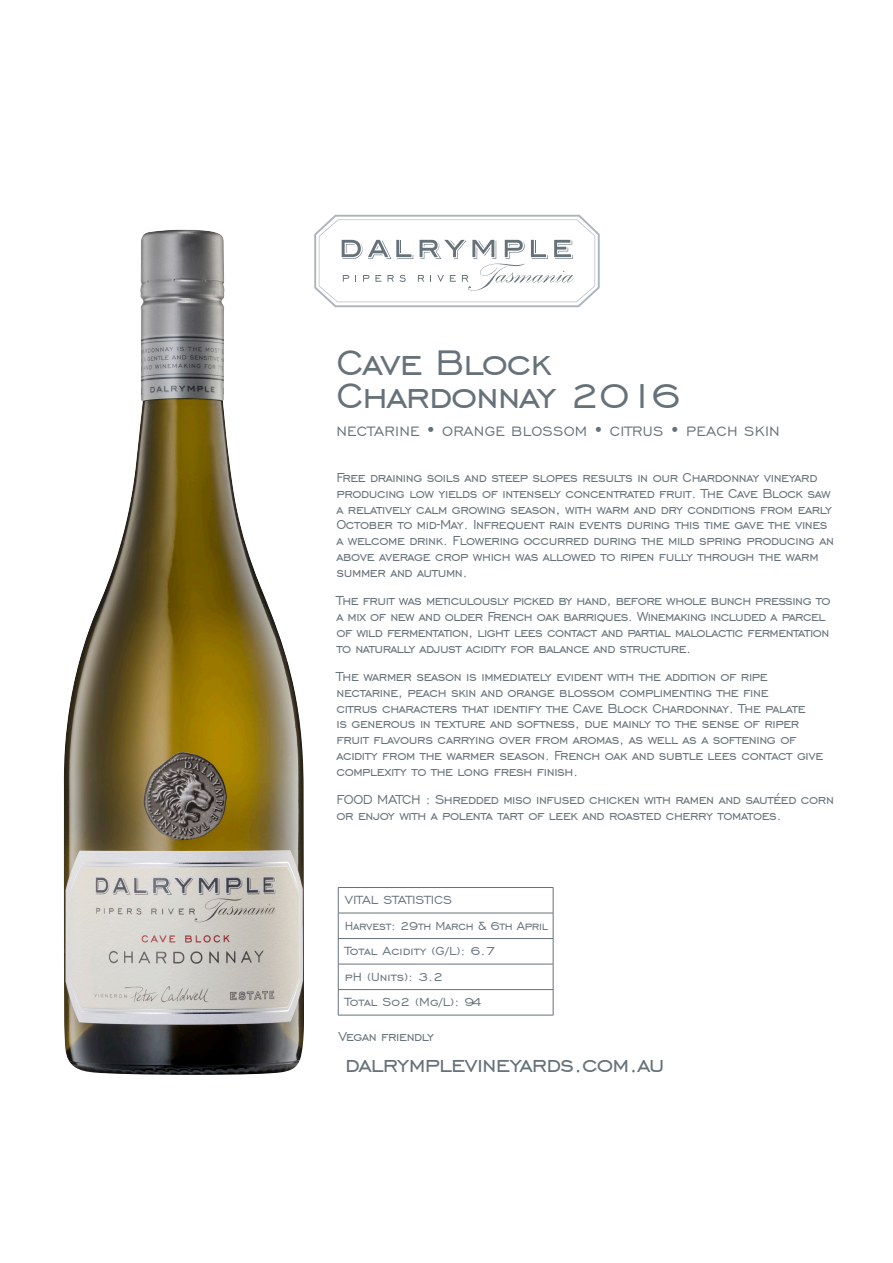
<style>
.page{position:relative;width:893px;height:1263px;background:#fff}
.page>*{position:absolute;margin:0;border:0;box-sizing:border-box;transform-origin:0 0}
.t1{font:45px "Engravers Gothic BT";letter-spacing:-.025em;color:#667279}
.t2{font:28.5px "Engravers Gothic BT";letter-spacing:-.03em;color:#667279}
.t3{font:17.25px "Engravers Gothic BT";letter-spacing:.015em;color:#667279}
.t4{font:16.5px/15.8px "Engravers Gothic BT";letter-spacing:-.025em;color:#667279;scale:.95 1}
.t5{font:15px "Engravers Gothic BT";color:#667279}
.t6{font:15px "Engravers Gothic BT";letter-spacing:-.02em;color:#667279;scale:.93 1}
</style>
<div class="page">
<img style="left:63px;top:230px;width:241px;height:845px">
<svg style="left:314px;top:215px;width:286px;height:92px"></svg>
<svg style="left:338px;top:888px;width:1px;height:127px"></svg>
<hr style="left:338px;top:887px;width:215px;height:1px;background:#667279">
<svg style="left:553px;top:888px;width:1px;height:127px"></svg>
<hr style="left:338px;top:913px;width:215px;height:1px;background:#667279">
<hr style="left:338px;top:938px;width:215px;height:1px;background:#667279">
<hr style="left:338px;top:964px;width:215px;height:1px;background:#667279">
<hr style="left:338px;top:989px;width:215px;height:1px;background:#667279">
<hr style="left:338px;top:1015px;width:215px;height:1px;background:#667279">
<p class="t1" style="left:336px;top:338px;width:217px">Cave Block</p>
<p class="t1" style="left:336px;top:370px;width:346px">Chardonnay 2016</p>
<p class="t3" style="left:336px;top:422px;width:445px">NECTARINE • ORANGE BLOSSOM • CITRUS • PEACH SKIN</p>
<p class="t4" style="left:336px;top:469px;width:525px">Free draining soils and steep slopes results in our Chardonnay vineyard producing low yields of intensely concentrated fruit. The Cave Block saw a relatively calm growing season, with warm and dry conditions from early October to mid-May. Infrequent rain events during this time gave the vines a welcome drink. Flowering occurred during the mild spring producing an above average crop which was allowed to ripen fully through the warm summer and autumn.</p>
<p class="t4" style="left:336px;top:592px;width:522px">The fruit was meticulously picked by hand, before whole bunch pressing to a mix of new and older French oak barriques. Winemaking included a parcel of wild fermentation, light lees contact and partial malolactic fermentation to naturally adjust acidity for balance and structure.</p>
<p class="t4" style="left:336px;top:668px;width:514px">The warmer season is immediately evident with the addition of ripe nectarine, peach skin and orange blossom complimenting the fine<br>citrus characters that identify the Cave Block Chardonnay. The palate<br>is generous in texture and softness, due mainly to the sense of riper fruit flavours carrying over from aromas, as well as a softening of acidity from the warmer season. French oak and subtle lees contact give complexity to the long fresh finish.</p>
<p class="t4" style="left:336px;top:791px;width:525px">FOOD MATCH : Shredded miso infused chicken with ramen and sautéed corn or enjoy with a polenta tart of leek and roasted cherry tomatoes.</p>
<p class="t5" style="left:345px;top:892px;width:109px">VITAL STATISTICS</p>
<p class="t6" style="left:345px;top:917px;width:220px">Harvest: 29th March &amp; 6th April</p>
<p class="t5" style="left:345px;top:943px;width:152px">Total Acidity (G/L): 6.7</p>
<p class="t5" style="left:345px;top:968px;width:100px">pH (Units): 3.2</p>
<p class="t5" style="left:345px;top:994px;width:138px">Total So2 (Mg/L): 94</p>
<p class="t4" style="left:338px;top:1028px;width:102px">Vegan friendly</p>
<p class="t2" style="left:345px;top:1048px;width:321px">dalrymplevineyards.com.au</p>
</div>
